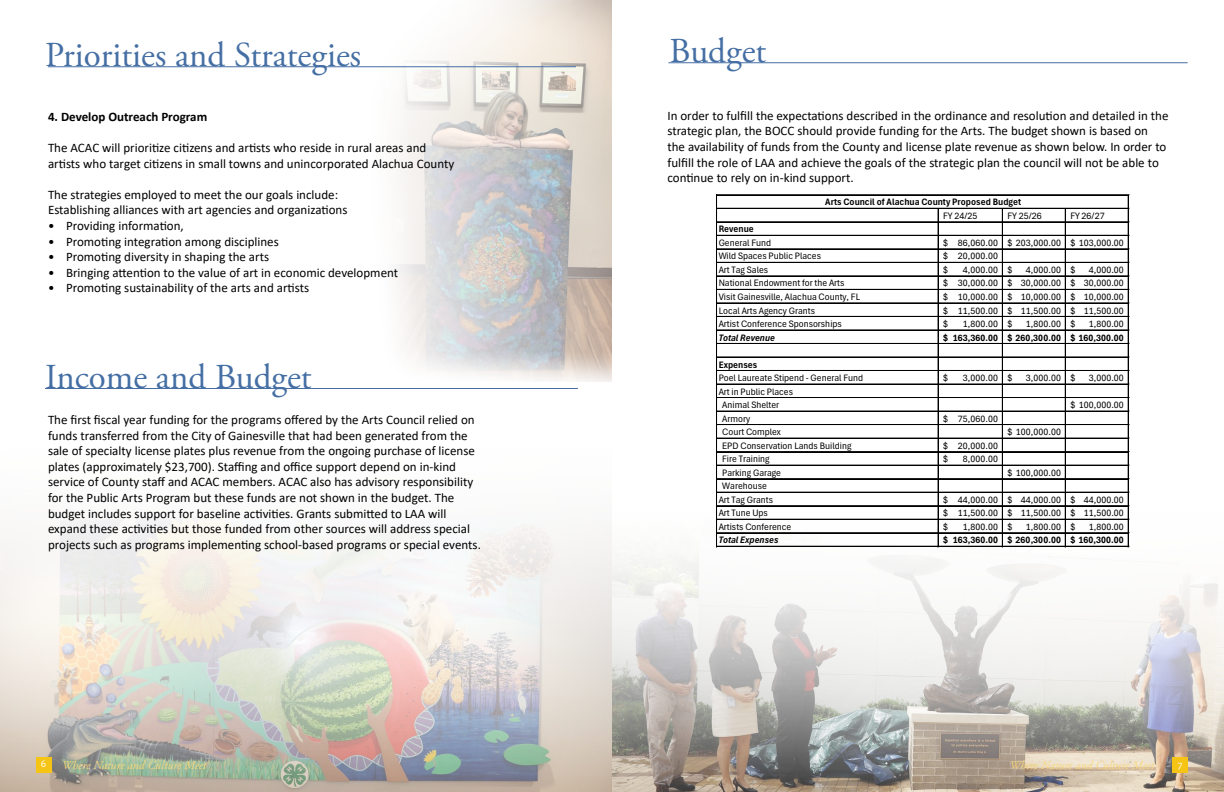
<style>
.page{position:relative;width:1224px;height:792px;background:#fff}
.page>*{position:absolute;margin:0;border:0;box-sizing:border-box;transform-origin:0 0}
.t1{font:35px "Adobe Garamond Pro";color:#456fa4}
.t2{font:13px/15.6px "Calibri";color:#000}
.t3{font:700 13px "Calibri";color:#000}
.t4{font:italic 12px "Adobe Garamond Pro";color:#f9d77c}
.t5{font:10px "Candara";color:#fff}
.t6{font:9.8px/13.5px "Aptos Narrow 1900000 5 a 0000";letter-spacing:.005em;color:#000}
.t7{font:9.8px "Aptos Narrow 2 bc 0000";letter-spacing:.005em;color:#000}
.t8{font:9.8px "Aptos Narrow I 2 bc 0000";color:#000}
.s1{font-family:"Aptos Narrow 2 bc 0000"}
</style>
<div class="page">
<img style="left:612px;top:494px;width:612px;height:298px">
<img style="left:373px;top:0;width:239px;height:382px">
<img style="left:0;top:518px;width:612px;height:274px">
<hr style="left:45px;top:388px;width:533px;height:1px;background:#456fa4">
<hr style="left:668px;top:62px;width:520px;height:1px;background:#456fa4">
<hr style="left:48px;top:66px;width:528px;height:1px;background:#456fa4">
<hr style="left:716px;top:195px;width:1px;height:352px;background:#000">
<hr style="left:717px;top:195px;width:1px;height:352px;background:#000">
<hr style="left:1128px;top:196px;width:1px;height:351px;background:#000">
<hr style="left:938px;top:209px;width:1px;height:338px;background:#000">
<hr style="left:1002px;top:209px;width:1px;height:338px;background:#000">
<hr style="left:1065px;top:209px;width:1px;height:338px;background:#000">
<hr style="left:717px;top:195px;width:412px;height:1px;background:#000">
<hr style="left:717px;top:208px;width:412px;height:1px;background:#000">
<hr style="left:717px;top:222px;width:412px;height:1px;background:#000">
<hr style="left:717px;top:235px;width:412px;height:1px;background:#000">
<hr style="left:717px;top:249px;width:412px;height:1px;background:#000">
<hr style="left:717px;top:262px;width:412px;height:1px;background:#000">
<hr style="left:717px;top:276px;width:412px;height:1px;background:#000">
<hr style="left:717px;top:289px;width:412px;height:1px;background:#000">
<hr style="left:717px;top:303px;width:412px;height:1px;background:#000">
<hr style="left:717px;top:316px;width:412px;height:1px;background:#000">
<hr style="left:717px;top:330px;width:412px;height:1px;background:#000">
<hr style="left:717px;top:343px;width:412px;height:1px;background:#000">
<hr style="left:717px;top:357px;width:412px;height:1px;background:#000">
<hr style="left:717px;top:370px;width:412px;height:1px;background:#000">
<hr style="left:717px;top:384px;width:412px;height:1px;background:#000">
<hr style="left:717px;top:397px;width:412px;height:1px;background:#000">
<hr style="left:717px;top:398px;width:412px;height:1px;background:#000">
<hr style="left:717px;top:411px;width:412px;height:1px;background:#000">
<hr style="left:717px;top:424px;width:412px;height:1px;background:#000">
<hr style="left:717px;top:425px;width:412px;height:1px;background:#000">
<hr style="left:717px;top:438px;width:412px;height:1px;background:#000">
<hr style="left:717px;top:451px;width:412px;height:1px;background:#000">
<hr style="left:717px;top:452px;width:412px;height:1px;background:#000">
<hr style="left:717px;top:465px;width:412px;height:1px;background:#000">
<hr style="left:717px;top:478px;width:412px;height:1px;background:#000">
<hr style="left:717px;top:479px;width:412px;height:1px;background:#000">
<hr style="left:717px;top:492px;width:412px;height:1px;background:#000">
<hr style="left:717px;top:505px;width:412px;height:1px;background:#000">
<hr style="left:717px;top:506px;width:412px;height:1px;background:#000">
<hr style="left:717px;top:519px;width:412px;height:1px;background:#000">
<hr style="left:717px;top:533px;width:412px;height:1px;background:#000">
<hr style="left:717px;top:546px;width:412px;height:1px;background:#000">
<div style="left:36px;top:757px;width:16px;height:15px;background:#f5c415"></div>
<div style="left:1173px;top:757px;width:15px;height:16px;background:#f5c415"></div>
<p class="t1" style="left:45px;top:34px;width:318px">Priorities and Strategies</p>
<p class="t1" style="left:670px;top:30px;width:98px">Budget</p>
<p class="t2" style="left:667px;top:107px;width:503px">In order to fulfill the expectations described in the ordinance and resolution and detailed in the strategic plan, the BOCC should provide funding for the Arts. The budget shown is based on the availability of funds from the County and license plate revenue as shown below. In order to fulfill the role of LAA and achieve the goals of the strategic plan the council will not be able to continue to rely on in-kind support.</p>
<p class="t6" style="left:943px;top:209px;width:36px">FY 24/25</p>
<p class="t6" style="left:1007px;top:209px;width:36px">FY 25/26</p>
<p class="t6" style="left:1070px;top:209px;width:36px">FY 26/27</p>
<p class="t6" style="left:719px;top:222px;width:54px"><span class="s1">Revenue<br></span>General Fund</p>
<p class="t3" style="left:48px;top:107px;width:161px">4. Develop Outreach Program</p>
<p class="t2" style="left:48px;top:140px;width:408px">The ACAC will prioritize citizens and artists who reside in rural areas and artists who target citizens in small towns and unincorporated Alachua County</p>
<p class="t2" style="left:48px;top:186px;width:292px">The strategies employed to meet the our goals include:</p>
<p class="t2" style="left:48px;top:202px;width:301px">Establishing alliances with art agencies and organizations</p>
<p class="t2" style="left:48px;top:218px;width:137px">• Providing information,</p>
<p class="t2" style="left:48px;top:233px;width:232px">• Promoting integration among disciplines</p>
<p class="t2" style="left:48px;top:249px;width:223px">• Promoting diversity in shaping the arts</p>
<p class="t2" style="left:48px;top:264px;width:352px">• Bringing attention to the value of art in economic development</p>
<p class="t2" style="left:48px;top:280px;width:263px">• Promoting sustainability of the arts and artists</p>
<p class="t7" style="left:825px;top:195px;width:197px">Arts Council of Alachua County Proposed Budget</p>
<p class="t6" style="left:943px;top:236px;width:182px">$ 86,060.00 $ 203,000.00 $ 103,000.00</p>
<p class="t6" style="left:719px;top:249px;width:104px">Wild Spaces Public Places</p>
<p class="t6" style="left:943px;top:249px;width:56px">$ 20,000.00</p>
<p class="t6" style="left:719px;top:263px;width:51px">Art Tag Sales</p>
<p class="t6" style="left:943px;top:263px;width:6px">$</p>
<p class="t6" style="left:963px;top:263px;width:51px">4,000.00 $</p>
<p class="t6" style="left:1026px;top:263px;width:51px">4,000.00 $</p>
<p class="t6" style="left:1089px;top:263px;width:37px">4,000.00</p>
<p class="t6" style="left:719px;top:276px;width:127px">National Endowment for the Arts</p>
<p class="t6" style="left:943px;top:276px;width:182px">$ 30,000.00 $ 30,000.00 $ 30,000.00</p>
<p class="t6" style="left:719px;top:290px;width:143px">Visit Gainesville, Alachua County, FL</p>
<p class="t6" style="left:943px;top:290px;width:182px">$ 10,000.00 $ 10,000.00 $ 10,000.00</p>
<p class="t6" style="left:719px;top:303px;width:98px">Local Arts Agency Grants</p>
<p class="t6" style="left:943px;top:303px;width:182px">$ 11,500.00 $ 11,500.00 $ 11,500.00</p>
<p class="t6" style="left:719px;top:317px;width:125px">Artist Conference Sponsorships</p>
<p class="t6" style="left:943px;top:317px;width:6px">$</p>
<p class="t6" style="left:963px;top:317px;width:51px">1,800.00 $</p>
<p class="t6" style="left:1026px;top:317px;width:51px">1,800.00 $</p>
<p class="t6" style="left:1089px;top:317px;width:37px">1,800.00</p>
<p class="t8" style="left:719px;top:331px;width:58px">Total Revenue</p>
<p class="t7" style="left:943px;top:331px;width:182px">$ 163,360.00 $ 260,300.00 $ 160,300.00</p>
<p class="t6" style="left:719px;top:357px;width:146px"><span class="s1">Expenses<br></span>Poel Laureate Stipend - General Fund</p>
<p class="t1" style="left:45px;top:355px;width:268px">Income and Budget</p>
<p class="t6" style="left:943px;top:371px;width:6px">$</p>
<p class="t6" style="left:963px;top:371px;width:51px">3,000.00 $</p>
<p class="t6" style="left:1026px;top:371px;width:51px">3,000.00 $</p>
<p class="t6" style="left:1089px;top:371px;width:37px">3,000.00</p>
<p class="t6" style="left:722px;top:384px;width:72px;text-indent:-4px">Art in Public Places<br>Animal Shelter</p>
<p class="t6" style="left:1070px;top:398px;width:55px">$ 100,000.00</p>
<p class="t2" style="left:48px;top:412px;width:434px">The first fiscal year funding for the programs offered by the Arts Council relied on funds transferred from the City of Gainesville that had been generated from the sale of specialty license plates plus revenue from the ongoing purchase of license plates (approximately $23,700). Staffing and office support depend on in-kind service of County staff and ACAC members. ACAC also has advisory responsibility for the Public Arts Program but these funds are not shown in the budget. The budget includes support for baseline activities. Grants submitted to LAA will expand these activities but those funded from other sources will address special projects such as programs implementing school-based programs or special events.</p>
<p class="t6" style="left:722px;top:411px;width:29px">Armory</p>
<p class="t6" style="left:943px;top:411px;width:56px">$ 75,060.00</p>
<p class="t6" style="left:722px;top:425px;width:60px">Court Complex</p>
<p class="t6" style="left:1007px;top:425px;width:55px">$ 100,000.00</p>
<p class="t6" style="left:722px;top:438px;width:131px">EPD Conservation Lands Building</p>
<p class="t6" style="left:943px;top:438px;width:56px">$ 20,000.00</p>
<p class="t6" style="left:722px;top:452px;width:49px">Fire Training</p>
<p class="t6" style="left:943px;top:452px;width:6px">$</p>
<p class="t6" style="left:963px;top:452px;width:37px">8,000.00</p>
<p class="t6" style="left:722px;top:465px;width:60px">Parking Garage</p>
<p class="t6" style="left:1007px;top:465px;width:55px">$ 100,000.00</p>
<p class="t6" style="left:719px;top:479px;width:56px;text-align:center">Warehouse<br>Art Tag Grants</p>
<p class="t6" style="left:943px;top:492px;width:182px">$ 44,000.00 $ 44,000.00 $ 44,000.00</p>
<p class="t6" style="left:719px;top:506px;width:51px">Art Tune Ups</p>
<p class="t6" style="left:943px;top:506px;width:182px">$ 11,500.00 $ 11,500.00 $ 11,500.00</p>
<p class="t6" style="left:719px;top:519px;width:74px">Artists Conference</p>
<p class="t6" style="left:943px;top:519px;width:6px">$</p>
<p class="t6" style="left:963px;top:519px;width:51px">1,800.00 $</p>
<p class="t6" style="left:1026px;top:519px;width:51px">1,800.00 $</p>
<p class="t6" style="left:1089px;top:519px;width:37px">1,800.00</p>
<p class="t8" style="left:719px;top:533px;width:61px">Total Expenses</p>
<p class="t7" style="left:943px;top:533px;width:182px">$ 163,360.00 $ 260,300.00 $ 160,300.00</p>
<p class="t5" style="left:41px;top:758px;width:7px">6</p>
<p class="t4" style="left:62px;top:758px;width:146px">Where Nature and Culture Meet</p>
<p class="t4" style="left:1010px;top:758px;width:146px">Where Nature and Culture Meet</p>
<p class="t5" style="left:1178px;top:758px;width:6px">7</p>
</div>
